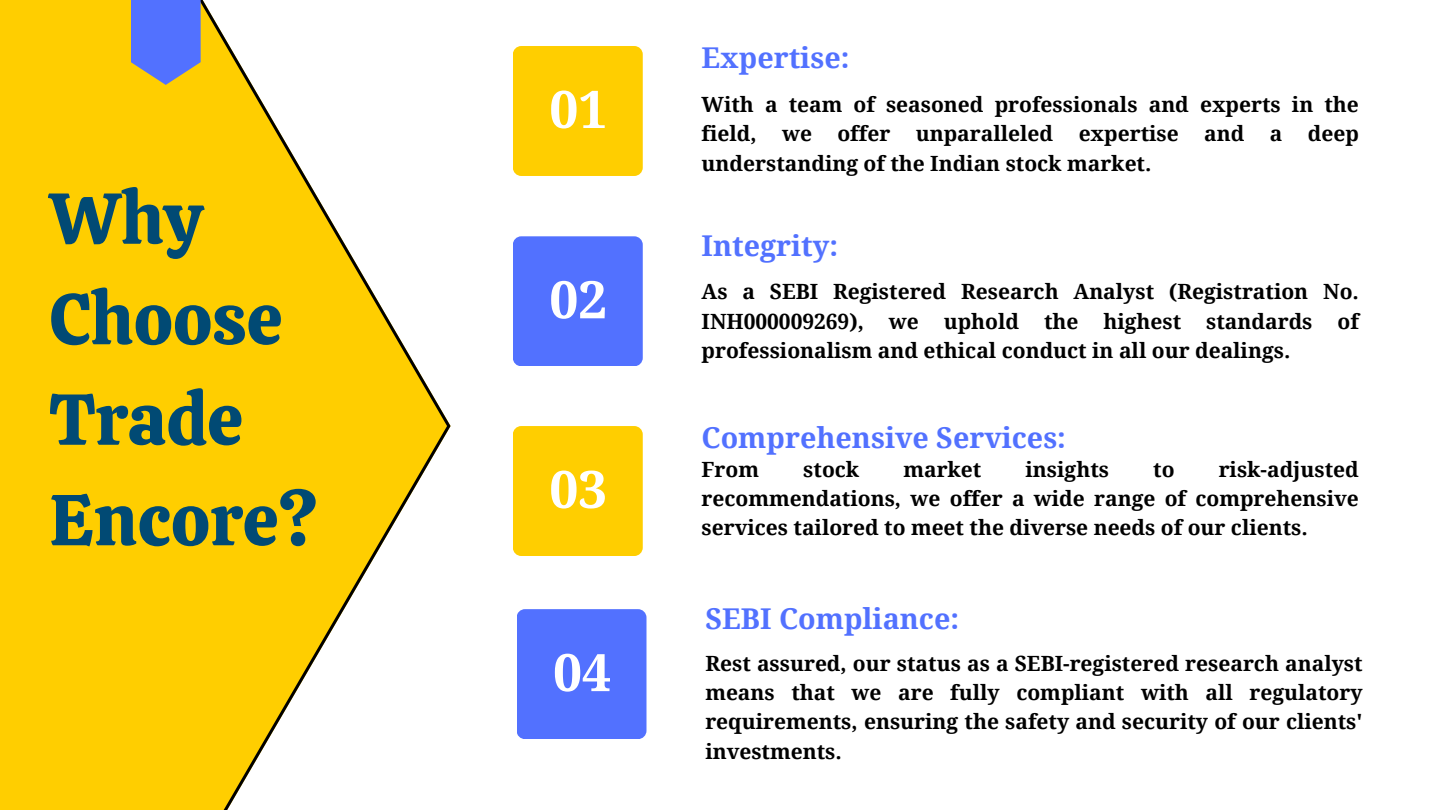
<style>
.page{position:relative;width:1440px;height:810px;background:#fff}
.page>*{position:absolute;margin:0;border:0;box-sizing:border-box;transform-origin:0 0}
.t1{font:72px/100.5px "Calistoga";color:#014a74}
.t2{font:700 51.8px "Droid Serif";color:#fff}
.t3{font:700 28.7px "Droid Serif";color:#5271ff}
.t4{font:700 21px/29.2px "Droid Serif";color:#000;text-align:justify}
</style>
<div class="page">
<div style="left:513px;top:46px;width:130px;height:130px;background:#ffce00;border-radius:8px"></div>
<div style="left:513px;top:236px;width:130px;height:130px;background:#5271ff;border-radius:8px"></div>
<div style="left:513px;top:426px;width:130px;height:130px;background:#ffce00;border-radius:8px"></div>
<div style="left:517px;top:609px;width:130px;height:130px;background:#5271ff;border-radius:8px"></div>
<svg style="left:0;top:0;width:450px;height:810px"></svg>
<svg style="left:131px;top:0;width:70px;height:85px;background:#697ddb"></svg>
<p class="t1" style="left:49px;top:168px;width:269px">Why<br>Choose<br>Trade<br>Encore?</p>
<p class="t3" style="left:702px;top:41px;width:149px">Expertise:</p>
<h2 class="t2" style="left:549px;top:80px;width:59px">01</h2>
<p class="t4" style="left:702px;top:90px;width:659px">With a team of seasoned professionals and experts in the field, we offer unparalleled expertise and a deep understanding of the Indian stock market.</p>
<p class="t3" style="left:702px;top:229px;width:138px">Integrity:</p>
<p class="t2" style="left:549px;top:270px;width:59px">02</p>
<h2 class="t4" style="left:702px;top:278px;width:659px">As a SEBI Registered Research Analyst (Registration No.<br>INH000009269), we uphold the highest standards of professionalism and ethical conduct in all our dealings.</h2>
<h2 class="t3" style="left:702px;top:422px;width:366px">Comprehensive Services:</h2>
<p class="t2" style="left:549px;top:460px;width:59px">03</p>
<p class="t4" style="left:702px;top:455px;width:659px;text-indent:517px">risk-adjusted recommendations, we offer a wide range of comprehensive services tailored to meet the diverse needs of our clients.</p>
<p class="t4" style="left:702px;top:455px;width:59px">From</p>
<p class="t4" style="left:803px;top:455px;width:57px">stock</p>
<p class="t4" style="left:903px;top:455px;width:80px">market</p>
<p class="t4" style="left:1026px;top:455px;width:85px">insights</p>
<p class="t4" style="left:1153px;top:455px;width:23px">to</p>
<p class="t3" style="left:705px;top:602px;width:255px">SEBI Compliance:</p>
<h2 class="t2" style="left:553px;top:643px;width:59px">04</h2>
<h1 class="t4" style="left:705px;top:649px;width:659px">Rest assured, our status as a SEBI-registered research analyst means that we are fully compliant with all regulatory requirements, ensuring the safety and security of our clients' investments.</h1>
</div>
